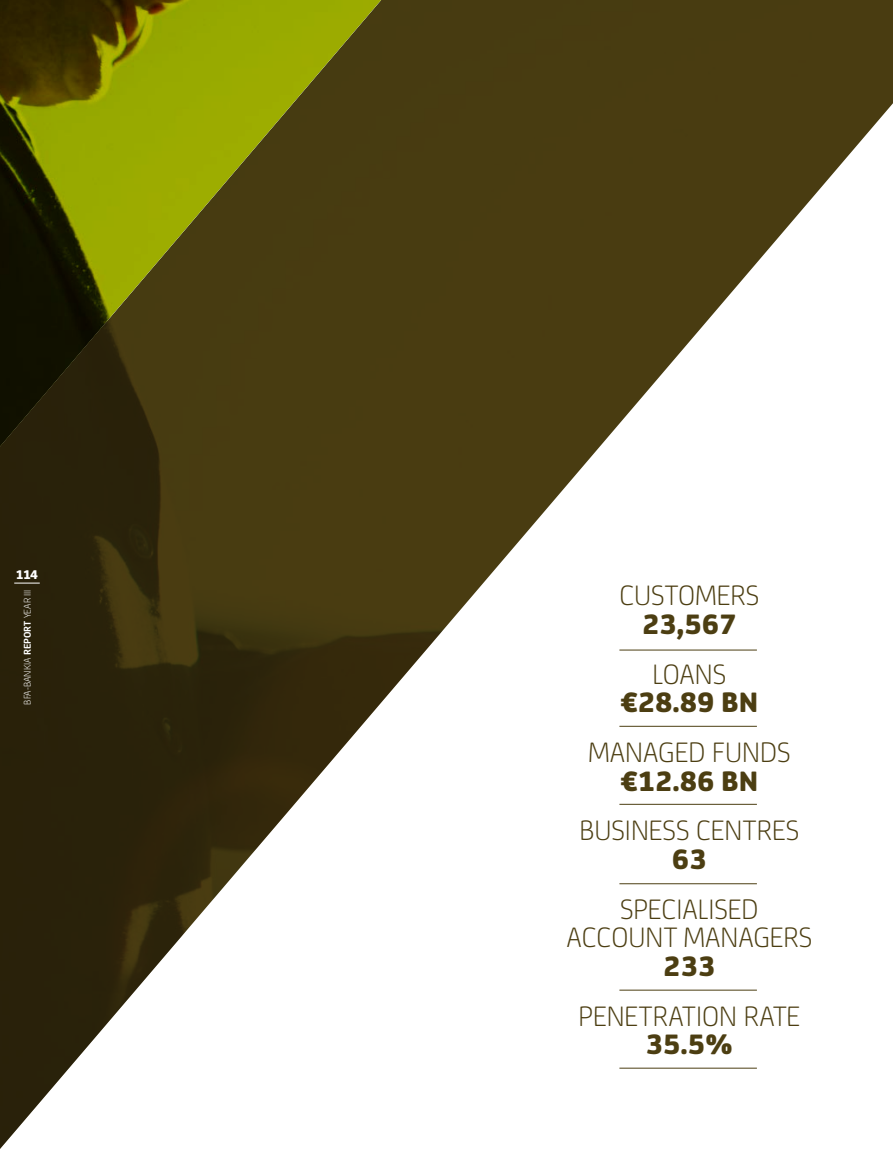
<style>
.page{position:relative;width:893px;height:1149px;background:#fff}
.page>*{position:absolute;margin:0;border:0;box-sizing:border-box;transform-origin:0 0}
.t1{font:300 30px/28.5px "Bankia";color:#4c3e12}
.t2{font:800 30px "Bankia";color:#4c3e12}
.t3{font:800 13.5px "Bankia";color:#fff}
.t4{font:300 10.5px "Bankia";color:#fff}
.s1{font-weight:700}
</style>
<div class="page">
<img style="left:0;top:0;width:893px;height:1148px">
<svg style="left:0;top:0;width:408px;height:496px;fill:#483c0a"></svg>
<hr style="left:619px;top:649px;width:138px;height:1px;background:#4c3e12">
<hr style="left:619px;top:725px;width:138px;height:1px;background:#4c3e12">
<hr style="left:619px;top:803px;width:138px;height:1px;background:#4c3e12">
<hr style="left:619px;top:883px;width:138px;height:1px;background:#4c3e12">
<hr style="left:619px;top:989px;width:138px;height:1px;background:#4c3e12">
<hr style="left:619px;top:1067px;width:138px;height:1px;background:#4c3e12">
<svg style="left:14px;top:582px;width:26px;height:1px"></svg>
<p class="t3" style="left:16px;top:563px;width:24px">114</p>
<p class="t4" style="left:20px;top:704px;width:117px;rotate:-90deg">BFA-BANKIA <span class="s1">REPORT</span> YEAR III</p>
<p class="t1" style="left:619px;top:579px;width:63px">CUSTOMER</p>
<p class="t1" style="left:746px;top:579px;width:15px">S</p>
<p class="t2" style="left:642px;top:600px;width:96px">23,567</p>
<p class="t1" style="left:652px;top:657px;width:75px">LOANS</p>
<p class="t2" style="left:620px;top:678px;width:136px">€28.89 Bn</p>
<p class="t1" style="left:588px;top:735px;width:204px">MANAGED FUNDS</p>
<p class="t2" style="left:620px;top:756px;width:136px">€12.86 Bn</p>
<p class="t1" style="left:579px;top:814px;width:221px">BUSI NESS CENTRES</p>
<p class="t2" style="left:672px;top:835px;width:36px">63</p>
<p class="t1" style="left:620px;top:892px;width:13px">SPECI</p>
<p class="t1" style="left:566px;top:892px;width:247px;text-indent:116px">ALISED<br>ACCOUNT MANAGERS</p>
<p class="t2" style="left:663px;top:941px;width:54px">233</p>
<p class="t1" style="left:578px;top:999px;width:202px">PENETRATIO N RATE</p>
<p class="t2" style="left:646px;top:1020px;width:89px">35.5%</p>
</div>
